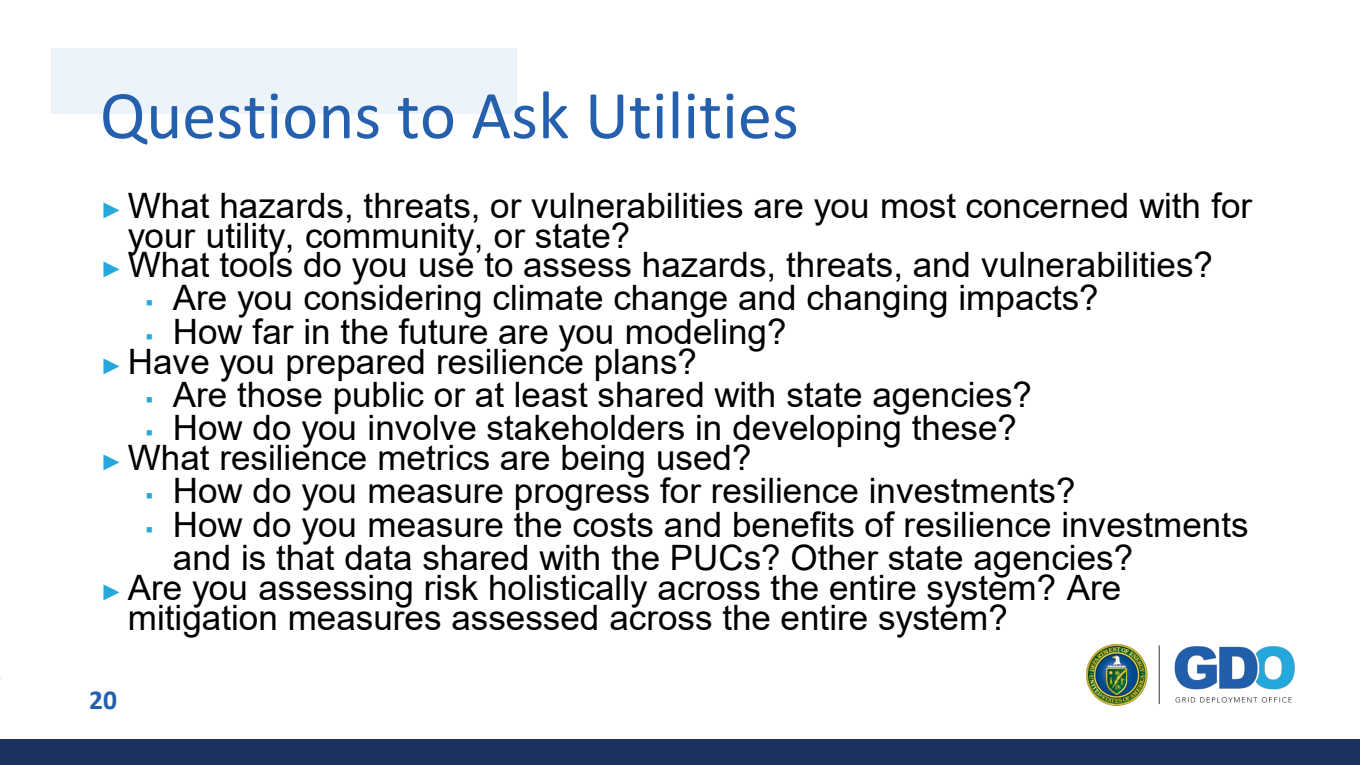
<style>
.page{position:relative;width:1360px;height:765px;background:#fff}
.page>*{position:absolute;margin:0;border:0;box-sizing:border-box;transform-origin:0 0}
.t1{font:68.75px "Calibri";color:#2460ad}
.t2{font:35px/29.5px "Arial";color:#000}
.t3{font:700 27.5px "Calibri";color:#2460ad}
.s1{font-size:22.5px;color:#25a8dc}
.s2{font-family:"Calibri";font-size:22.5px;color:#25a8dc}
</style>
<div class="page">
<div style="left:52px;top:48px;width:465px;height:66px;background:#ecf3fa"></div>
<img style="left:1086px;top:644px;width:209px;height:62px">
<div style="left:0;top:739px;width:1360px;height:26px;background:#1a325d"></div>
<p class="t1" style="left:100px;top:68px;width:701px">Questions to Ask Utilities</p>
<p class="t2" style="left:128px;top:191px;width:1126px;text-indent:-27px"><span class="s1">►</span> What hazards, threats, or vulnerabilities are you most concerned with for your utility, community, or state?</p>
<p class="t2" style="left:101px;top:250px;width:1114px"><span class="s1">►</span> What tools do you use to assess hazards, threats, and vulnerabilities?</p>
<p class="t2" style="left:146px;top:283px;width:955px"><span class="s2">▪</span> Are you considering climate change and changing impacts?</p>
<p class="t2" style="left:146px;top:316px;width:642px"><span class="s2">▪</span> How far in the future are you modeling?</p>
<p class="t2" style="left:101px;top:346px;width:598px"><span class="s1">►</span> Have you prepared resilience plans?</p>
<p class="t2" style="left:146px;top:379px;width:888px"><span class="s2">▪</span> Are those public or at least shared with state agencies?</p>
<p class="t2" style="left:146px;top:413px;width:873px"><span class="s2">▪</span> How do you involve stakeholders in developing these?</p>
<p class="t2" style="left:101px;top:443px;width:652px"><span class="s1">►</span> What resilience metrics are being used?</p>
<p class="t2" style="left:146px;top:476px;width:931px"><span class="s2">▪</span> How do you measure progress for resilience investments?</p>
<p class="t2" style="left:173px;top:508px;width:1077px;line-height:33.5px;text-indent:-27px"><span class="s2">▪</span> How do you measure the costs and benefits of resilience investments and is that data shared with the PUCs? Other state agencies?</p>
<p class="t2" style="left:128px;top:573px;width:995px;text-indent:-27px"><span class="s1">►</span> Are you assessing risk holistically across the entire system? Are mitigation measures assessed across the entire system?</p>
<p class="t3" style="left:89px;top:680px;width:29px">20</p>
</div>
